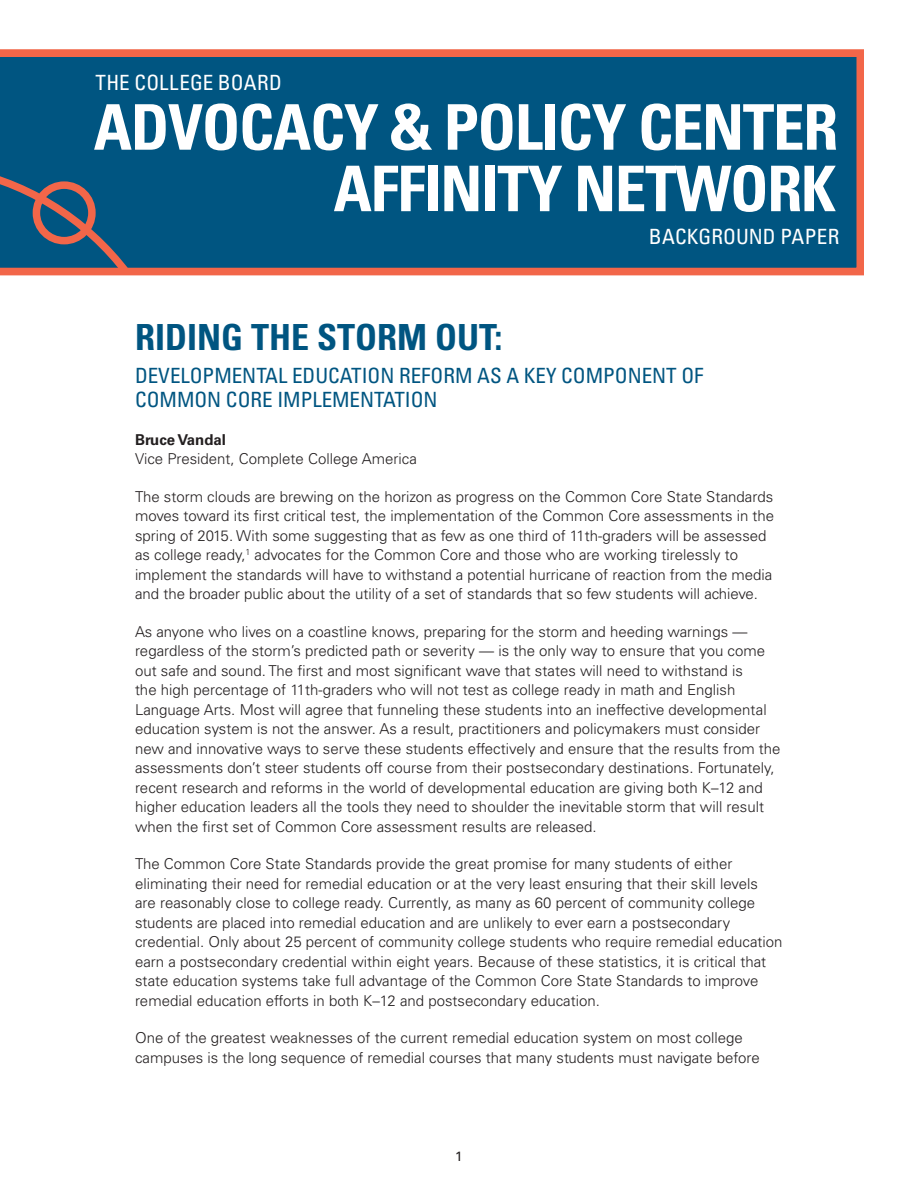
<style>
.page{position:relative;width:918px;height:1188px;background:#fff}
.page>*{position:absolute;margin:0;border:0;box-sizing:border-box;transform-origin:0 0}
.t1{font:700 condensed 63px/61.5px "Univers LT Std";letter-spacing:-.02em;color:#fff;text-align:right}
.t2{font:700 condensed 36px "Univers LT Std";color:#005581}
.t3{font:condensed 21px/24px "Univers LT Std";color:#005581}
.t4{font:condensed 21px "Univers LT Std";letter-spacing:.01em;color:#fff}
.t5{font:300 15px/19.5px "Univers LT Std";color:#231f20}
.t6{font:700 15px "Univers LT Std";color:#231f20}
.t7{font:13.5px "Univers LT Std";color:#231f20}
</style>
<div class="page">
<svg style="left:0;top:50px;width:864px;height:225px;background:#12567c"></svg>
<h3 class="t4" style="left:95px;top:69px;width:188px">THE COLLEGE BOARD</h3>
<h1 class="t1" style="left:94px;top:96px;width:746px">ADVOCACY &amp; POLICY CENTER<br>AFFINITY NETWORK</h1>
<h3 class="t4" style="left:649px;top:223px;width:192px">BACKGROUND PAPER</h3>
<h2 class="t2" style="left:135px;top:315px;width:369px">RIDING THE STORM OUT:</h2>
<h3 class="t3" style="left:135px;top:363px;width:570px">D EVELOPMENTAL EDUCATION REFORM AS A KEY COMPONENT OF<br>COMMON CORE I MPLEMENTATION</h3>
<p class="t6" style="left:135px;top:430px;width:93px">Bruce Vandal</p>
<p class="t5" style="left:135px;top:449px;width:283px">Vice President, Complete College America</p>
<p class="t5" style="left:135px;top:487px;width:641px">The storm clouds are brewing on the horizon as progress on the Common Core State Standards moves toward its first critical test, the implementation of the Common Core assessments in the spring of 2015. With some suggesting that as few as one third of 11th-graders will be assessed as college ready,<sup>1</sup> advocates for the Common Core and those who are working tirelessly to implement the standards will have to withstand a potential hurricane of reaction from the media and the broader public about the utility of a set of standards that so few students will achieve.</p>
<p class="t5" style="left:135px;top:622px;width:647px">As anyone who lives on a coastline knows, preparing for the storm and heeding warnings — regardless of the storm’s predicted path or severity — is the only way to ensure that you come out safe and sound. The first and most significant wave that states will need to withstand is<br>the high percentage of 11th-graders who will not test as college ready in math and English Language Arts. Most will agree that funneling these students into an ineffective developmental education system is not the answer. As a result, practitioners and policymakers must consider new and innovative ways to serve these students effectively and ensure that the results from the assessments don’t steer students off course from their postsecondary destinations. Fortunately, recent research and reforms in the world of developmental education are giving both K–12 and higher education leaders all the tools they need to shoulder the inevitable storm that will result when the first set of Common Core assessment results are released.</p>
<p class="t5" style="left:135px;top:854px;width:649px">The Common Core State Standards provide the great promise for many students of either eliminating their need for remedial education or at the very least ensuring that their skill levels<br>are reasonably close to college ready. Currently, as many as 60 percent of community college students are placed into remedial education and are unlikely to ever earn a postsecondary credential. Only about 25 percent of community college students who require remedial education earn a postsecondary credential within eight years. Because of these statistics, it is critical that state education systems take full advantage of the Common Core State Standards to improve remedial education efforts in both K–12 and postsecondary education.</p>
<p class="t5" style="left:135px;top:1028px;width:626px">One of the greatest weaknesses of the current remedial education system on most college campuses is the long sequence of remedial courses that many students must navigate before</p>
<p class="t7" style="left:455px;top:1148px;width:9px">1</p>
</div>
